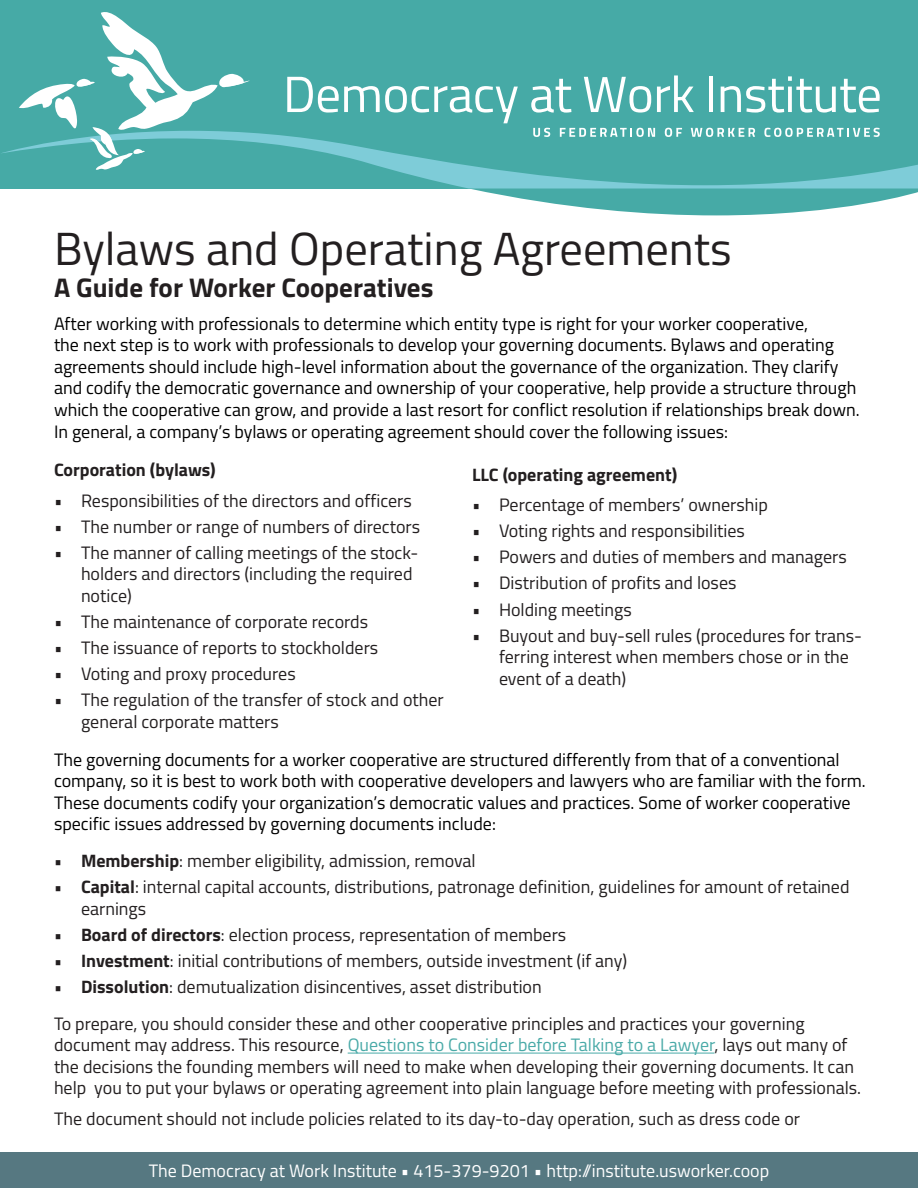
<style>
.page{position:relative;width:918px;height:1188px;background:#fff}
.page>*{position:absolute;margin:0;border:0;box-sizing:border-box;transform-origin:0 0}
.t1{font:46.5px "Titillium";color:#231f20}
.t2{font:700 27px "Titillium";color:#231f20}
.t3{font:18px/21.6px "Titillium";color:#231f20}
.t4{font:18px/21.6px "Titillium";color:#000}
.t5{font:18px "Titillium";color:#fff}
.t6{font:700 18px "Titillium";color:#231f20}
.s1{font-weight:700}
.s2{color:#4aaaa8}
</style>
<div class="page">
<div style="left:0;top:0;width:918px;height:189px;background:#46aaa6"></div>
<svg style="left:287px;top:77px;width:231px;height:46px"></svg>
<svg style="left:531px;top:79px;width:40px;height:34px"></svg>
<svg style="left:584px;top:77px;width:67px;height:36px"></svg>
<svg style="left:657px;top:75px;width:37px;height:37px"></svg>
<hr style="left:709px;top:77px;width:4px;height:35px;background:#fff">
<svg style="left:721px;top:76px;width:159px;height:37px"></svg>
<svg style="left:533px;top:128px;width:17px;height:3px"></svg>
<svg style="left:560px;top:128px;width:95px;height:3px"></svg>
<svg style="left:665px;top:128px;width:17px;height:3px"></svg>
<svg style="left:691px;top:128px;width:64px;height:3px"></svg>
<svg style="left:764px;top:128px;width:116px;height:3px"></svg>
<svg style="left:471px;top:189px;width:447px;height:26px;fill:#46aaa6"></svg>
<svg style="left:2px;top:131px;width:916px;height:58px"></svg>
<svg style="left:19px;top:12px;width:231px;height:159px"></svg>
<div style="left:0;top:1153px;width:918px;height:35px;background:#567881"></div>
<hr style="left:348px;top:1053px;width:366px;height:1px;background:#4aaaa8">
<p class="t1" style="left:54px;top:215px;width:679px">Bylaws and Operating Agreements</p>
<p class="t2" style="left:54px;top:267px;width:381px">A Guide for Worker Cooperatives</p>
<p class="t4" style="left:54px;top:312px;width:807px">After working with professionals to determine which entity type is right for your worker cooperative,<br>the next step is to work with professionals to develop your governing documents. Bylaws and operating agreements should include high-level information about the governance of the organization. They clarify and codify the democratic governance and ownership of your cooperative, help provide a structure through which the cooperative can grow, and provide a last resort for conflict resolution if relationships break down.<br>In general, a company’s bylaws or operating agreement should cover the following issues:</p>
<p class="t6" style="left:472px;top:460px;width:207px">LLC (operating agreement)</p>
<p class="t3" style="left:472px;top:493px;width:298px">• Percentage of members’ ownership</p>
<p class="t3" style="left:472px;top:519px;width:275px">• Voting rights and responsibilities</p>
<p class="t3" style="left:472px;top:545px;width:376px">• Powers and duties of members and managers</p>
<p class="t3" style="left:472px;top:571px;width:266px">• Distribution of profits and loses</p>
<p class="t3" style="left:472px;top:598px;width:161px">• Holding meetings</p>
<p class="t3" style="left:499px;top:624px;width:365px;text-indent:-27px">• Buyout and buy-sell rules (procedures for trans&shy;ferring interest when members chose or in the event of a death)</p>
<p class="t6" style="left:54px;top:456px;width:163px">Corporation (bylaws)</p>
<p class="t3" style="left:54px;top:489px;width:359px">• Responsibilities of the directors and officers</p>
<p class="t3" style="left:54px;top:515px;width:368px">• The number or range of numbers of directors</p>
<p class="t3" style="left:81px;top:541px;width:339px;text-indent:-27px">• The manner of calling meetings of the stock&shy;holders and directors (including the required notice)</p>
<p class="t3" style="left:54px;top:610px;width:316px">• The maintenance of corporate records</p>
<p class="t3" style="left:54px;top:636px;width:326px">• The issuance of reports to stockholders</p>
<p class="t3" style="left:54px;top:662px;width:243px">• Voting and proxy procedures</p>
<p class="t3" style="left:81px;top:688px;width:364px;text-indent:-27px">• The regulation of the transfer of stock and other general corporate matters</p>
<p class="t4" style="left:54px;top:748px;width:813px">The governing documents for a worker cooperative are structured differently from that of a conventional company, so it is best to work both with cooperative developers and lawyers who are familiar with the form.<br>These documents codify your organization’s democratic values and practices. Some of worker cooperative specific issues addressed by governing documents include:</p>
<p class="t3" style="left:54px;top:849px;width:423px"><span class="s1">• Membership</span>: member eligibility, admission, removal</p>
<p class="t3" style="left:81px;top:875px;width:770px;text-indent:-27px"><span class="s1">• Capital</span>: internal capital accounts, distributions, patronage definition, guidelines for amount of retained earnings</p>
<p class="t3" style="left:54px;top:923px;width:514px"><span class="s1">• Board of directors</span>: election process, representation of members</p>
<p class="t3" style="left:54px;top:949px;width:575px"><span class="s1">• Investment</span>: initial contributions of members, outside investment (if any)</p>
<p class="t3" style="left:54px;top:975px;width:489px"><span class="s1">• Dissolution</span>: demutualization disincentives, asset distribution</p>
<p class="t3" style="left:54px;top:1012px;width:809px">To prepare, you should consider these and other cooperative principles and practices your governing document may address. This resource, <span class="s2">Questions to Consider before Talking to a Lawyer</span>, lays out many of the decisions the founding members will need to make when developing their governing documents. It can help you to put your bylaws or operating agreement into plain language before meeting with professionals.</p>
<p class="t3" style="left:54px;top:1107px;width:748px">The document should not include policies related to its day-to-day operation, such as dress code or</p>
<p class="t5" style="left:149px;top:1158px;width:622px">The Democracy at Work Institute • 415-379-9201 • http://institute.usworker.coop</p>
</div>
